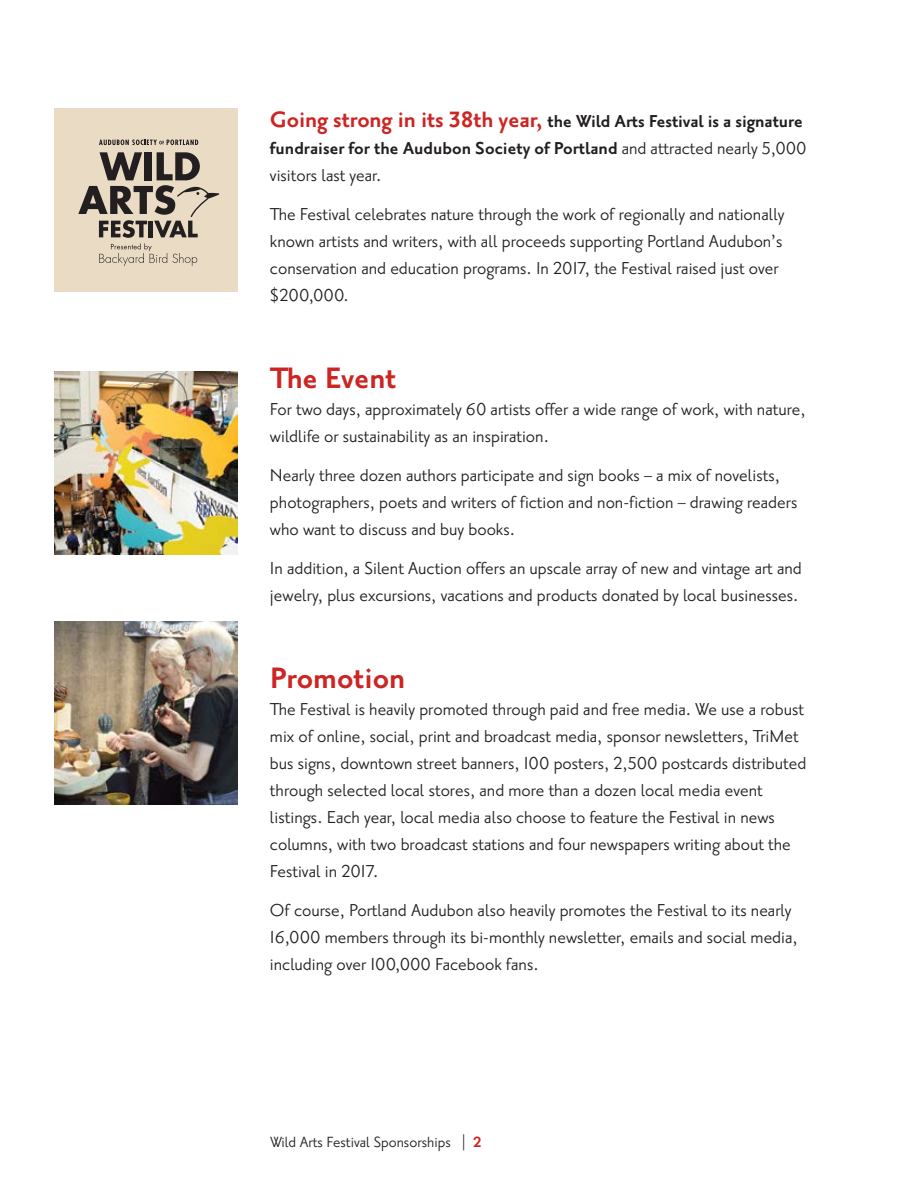
<style>
.page{position:relative;width:918px;height:1188px;background:#fff}
.page>*{position:absolute;margin:0;border:0;box-sizing:border-box;transform-origin:0 0}
.t1{font:700 36px "Priori San";color:#cc2523}
.t2{font:21px/27px "Priori San";color:#231f20}
.t3{font:700 21px/27px "Priori San";color:#231f20}
.t4{font:18px "Priori San";color:#231f20}
.s1{font-size:27px;color:#cc2523}
.s2{font-weight:400}
.s3{font-weight:700;color:#cc2523}
</style>
<div class="page">
<div style="left:54px;top:108px;width:184px;height:184px;background:#eadcc4"></div>
<svg style="left:78px;top:152px;width:141px;height:114px"></svg>
<svg style="left:99px;top:140px;width:99px;height:5px"></svg>
<img style="left:54px;top:371px;width:184px;height:184px">
<img style="left:54px;top:621px;width:184px;height:184px">
<p class="t3" style="left:270px;top:106px;width:538px"><span class="s1">Going strong in its 38th year,</span> the Wild Arts Festival is a signature fundraiser for the Audubon Society of Portland <span class="s2">and attracted nearly 5,000 visitors last year.</span></p>
<p class="t2" style="left:270px;top:199px;width:516px">The Festival celebrates nature through the work of regionally and nationally known artists and writers, with all proceeds supporting Portland Audubon’s conservation and education programs. In 2017, the Festival raised just over $200,000.</p>
<h1 class="t1" style="left:270px;top:354px;width:128px">The Event</h1>
<p class="t2" style="left:270px;top:394px;width:537px">For two days, approximately 60 artists offer a wide range of work, with nature, wildlife or sustainability as an inspiration.</p>
<p class="t2" style="left:270px;top:460px;width:529px">Nearly three dozen authors participate and sign books – a mix of novelists, photographers, poets and writers of fiction and non-fiction – drawing readers who want to discuss and buy books.</p>
<p class="t2" style="left:270px;top:553px;width:533px">In addition, a Silent Auction offers an upscale array of new and vintage art and jewelry, plus excursions, vacations and products donated by local businesses.</p>
<h1 class="t1" style="left:270px;top:654px;width:137px">Promotion</h1>
<p class="t2" style="left:270px;top:694px;width:538px">The Festival is heavily promoted through paid and free media. We use a robust mix of online, social, print and broadcast media, sponsor newsletters, TriMet bus signs, downtown street banners, 100 posters, 2,500 postcards distributed through selected local stores, and more than a dozen local media event listings. Each year, local media also choose to feature the Festival in news columns, with two broadcast stations and four newspapers writing about the Festival in 2017.</p>
<p class="t2" style="left:270px;top:895px;width:529px">Of course, Portland Audubon also heavily promotes the Festival to its nearly<br>16,000 members through its bi-monthly newsletter, emails and social media, including over 100,000 Facebook fans.</p>
<p class="t4" style="left:270px;top:1130px;width:213px">Wild Arts Festival Sponsorships | <span class="s3">2</span></p>
</div>
